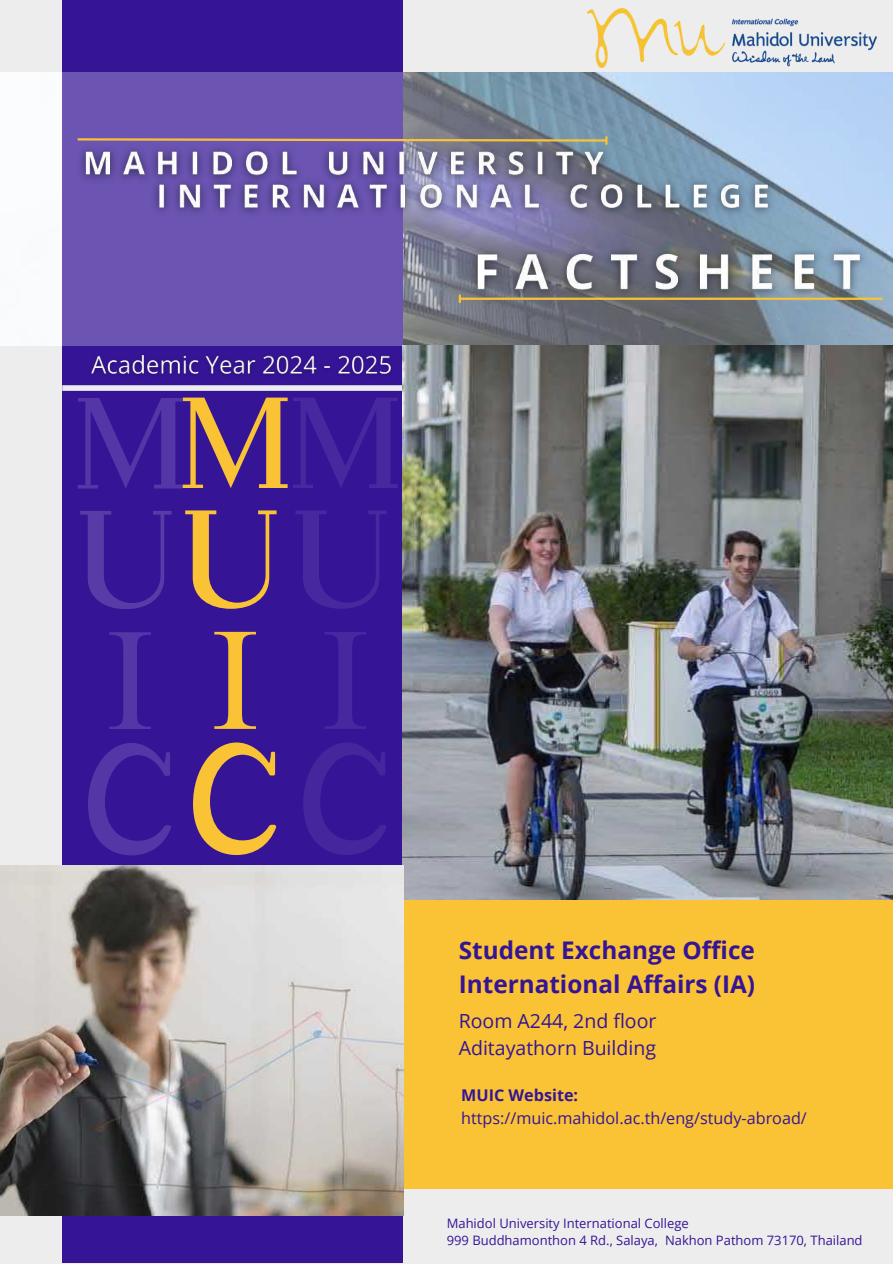
<style>
.page{position:relative;width:893px;height:1264px;background:#fff}
.page>*{position:absolute;margin:0;border:0;box-sizing:border-box;transform-origin:0 0}
.t1{font:700 24.3px/33.8px "Open Sans";color:#361496}
.t2{font:19.5px/27px "Open Sans";color:#361496}
.t3{font:16.2px/22.5px "Open Sans";color:#361496}
.t4{font:13.05px "Open Sans";color:#361496}
.s1{font-weight:700}
</style>
<div class="page">
<div style="left:0;top:0;width:892px;height:1263px;background:#ededed"></div>
<div style="left:62px;top:0;width:341px;height:1262px;background:#361496"></div>
<svg style="left:0;top:72px;width:892px;height:274px"></svg>
<svg style="left:75px;top:137px;width:533px;height:2px"></svg>
<hr style="left:460px;top:297px;width:422px;height:3px;background:#f9c335">
<div style="left:62px;top:385px;width:341px;height:6px;background:#ededed"></div>
<div style="left:0;top:899px;width:892px;height:289px;background:#f9c335"></div>
<img style="left:587px;top:9px;width:289px;height:58px">
<img style="left:403px;top:346px;width:489px;height:553px">
<img style="left:0;top:865px;width:403px;height:350px">
<svg style="left:214px;top:632px;width:42px;height:96px"></svg>
<svg style="left:185px;top:510px;width:91px;height:98px"></svg>
<svg style="left:193px;top:742px;width:83px;height:113px"></svg>
<img style="left:91px;top:354px;width:301px;height:22px">
<img style="left:69px;top:139px;width:808px;height:167px">
<svg style="left:109px;top:632px;width:42px;height:97px"></svg>
<svg style="left:80px;top:511px;width:91px;height:97px"></svg>
<svg style="left:78px;top:397px;width:209px;height:91px"></svg>
<svg style="left:88px;top:743px;width:83px;height:112px"></svg>
<svg style="left:325px;top:632px;width:41px;height:96px"></svg>
<svg style="left:295px;top:511px;width:91px;height:97px"></svg>
<svg style="left:293px;top:398px;width:104px;height:89px"></svg>
<svg style="left:303px;top:743px;width:83px;height:112px"></svg>
<p class="t1" style="left:458px;top:933px;width:298px">Student Exchange Office<br>International Affairs (IA)</p>
<p class="t2" style="left:458px;top:1007px;width:199px">Room A244, 2nd floor<br>Aditayathorn Building</p>
<p class="t3" style="left:461px;top:1083px;width:347px"><span class="s1">MUIC Website: </span>https://muic.mahidol.ac.th/eng/study-abroad/</p>
<p class="t4" style="left:446px;top:1214px;width:243px">Mahidol University International College</p>
<p class="t4" style="left:446px;top:1231px;width:417px">999 Buddhamonthon 4 Rd., Salaya, Nakhon Pathom 73170, Thailand</p>
</div>
